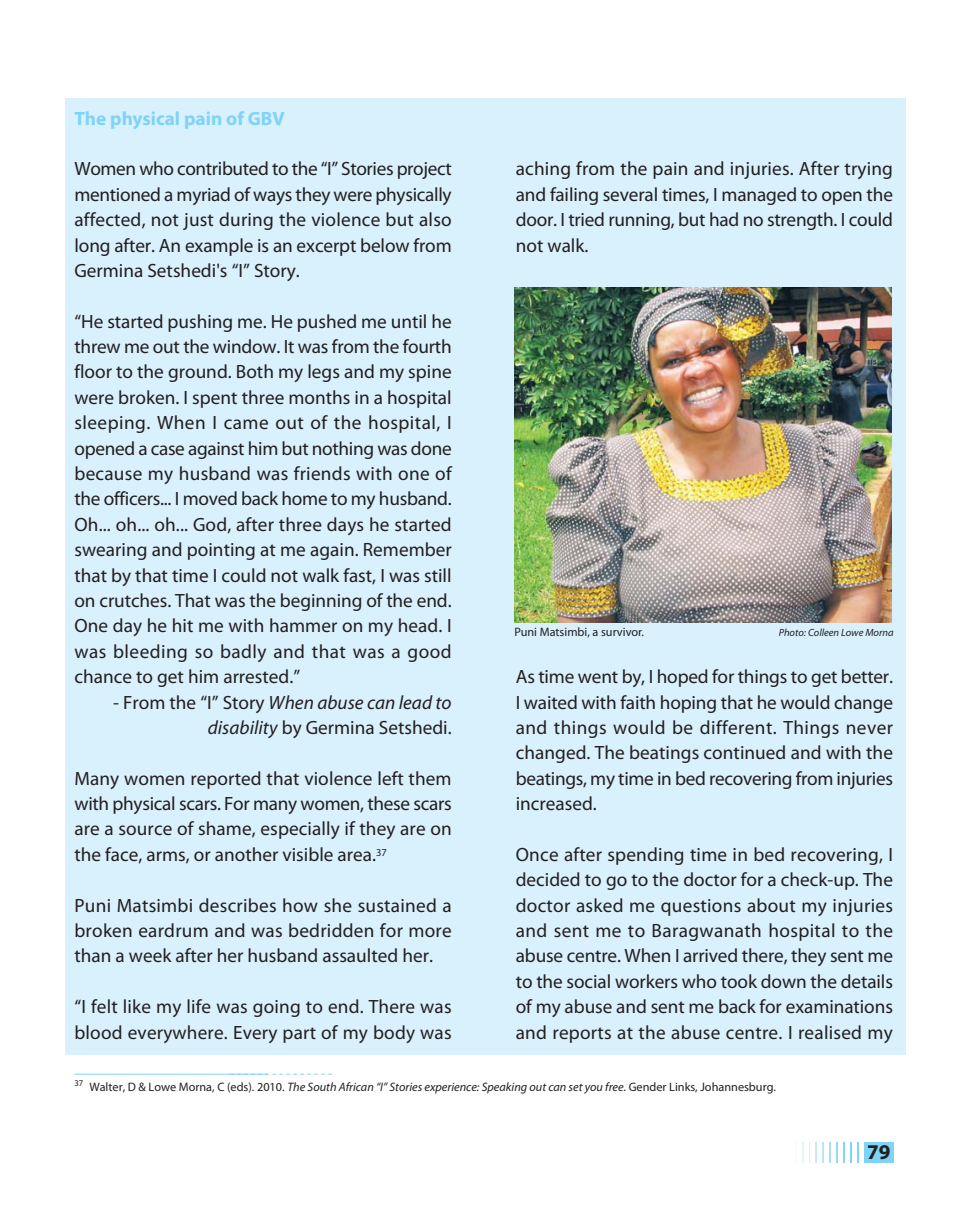
<style>
.page{position:relative;width:968px;height:1216px;background:#fff}
.page>*{position:absolute;margin:0;border:0;box-sizing:border-box;transform-origin:0 0}
.t1{font:700 21px "Myriad Pro";color:#231f20}
.t2{font:19.25px/25.4px "Myriad Pro";color:#231f20;text-align:justify}
.t3{font:700 19.25px "Myriad Pro";color:#7ed3f7}
.t4{font:italic 12.25px "Myriad Pro";color:#231f20}
.t5{font:12.25px "Myriad Pro";color:#231f20}
.t6{font:italic 10.5px "Myriad Pro";color:#231f20}
.s1{font-style:italic}
.s2{font-style:normal}
</style>
<div class="page">
<svg style="left:802px;top:1142px;width:42px;height:20px"></svg>
<div style="left:844px;top:1142px;width:49px;height:20px;background:#7ed3f7"></div>
<div style="left:858px;top:1138px;width:5px;height:28px;background:#fff"></div>
<div style="left:851px;top:1138px;width:5px;height:28px;background:#fff"></div>
<hr style="left:845px;top:1138px;width:4px;height:28px;background:#fff">
<hr style="left:838px;top:1138px;width:4px;height:28px;background:#fff">
<hr style="left:831px;top:1138px;width:4px;height:28px;background:#fff">
<hr style="left:824px;top:1138px;width:4px;height:28px;background:#fff">
<hr style="left:817px;top:1138px;width:4px;height:28px;background:#fff">
<div style="left:810px;top:1138px;width:5px;height:28px;background:#fff"></div>
<div style="left:803px;top:1138px;width:5px;height:28px;background:#fff"></div>
<div style="left:65px;top:98px;width:840px;height:955px;background:#d9f0fd"></div>
<img style="left:514px;top:287px;width:377px;height:335px">
<hr style="left:74px;top:1073px;width:194px;height:1px;background:#7ed3f7">
<svg style="left:230px;top:1073px;width:102px;height:1px"></svg>
<p class="t3" style="left:74px;top:111px;width:212px">The physical pain of GBV</p>
<p class="t2" style="left:74px;top:157px;width:379px">Women who contributed to the “I” Stories project mentioned a myriad of ways they were physically affected, not just during the violence but also long after. An example is an excerpt below from Germina Setshedi's “I” Story.</p>
<p class="t2" style="left:74px;top:310px;width:379px">“He started pushing me. He pushed me until he threw me out the window. It was from the fourth floor to the ground. Both my legs and my spine were broken. I spent three months in a hospital sleeping. When I came out of the hospital, I opened a case against him but nothing was done because my husband was friends with one of the officers... I moved back home to my husband.<br>Oh... oh... oh... God, after three days he started swearing and pointing at me again. Remember that by that time I could not walk fast, I was still on crutches. That was the beginning of the end.<br>One day he hit me with hammer on my head. I was bleeding so badly and that was a good chance to get him arrested.”</p>
<p class="t2" style="left:113px;top:690px;width:340px;text-align:right">- From the “I” Story <span class="s1">When abuse can lead to disability</span> by Germina Setshedi.</p>
<p class="t2" style="left:74px;top:766px;width:379px">Many women reported that violence left them with physical scars. For many women, these scars are a source of shame, especially if they are on the face, arms, or another visible area.<sup>37</sup></p>
<p class="t2" style="left:74px;top:893px;width:379px">Puni Matsimbi describes how she sustained a broken eardrum and was bedridden for more than a week after her husband assaulted her.</p>
<p class="t2" style="left:74px;top:995px;width:379px">“I felt like my life was going to end. There was blood everywhere. Every part of my body was</p>
<p class="t2" style="left:515px;top:157px;width:379px">aching from the pain and injuries. After trying and failing several times, I managed to open the door. I tried running, but had no strength. I could not walk.</p>
<p class="t5" style="left:514px;top:627px;width:131px">Puni Matsimbi, a survivor.</p>
<p class="t6" style="left:778px;top:628px;width:116px">Photo: Colleen Lowe Morna</p>
<p class="t2" style="left:515px;top:665px;width:379px">As time went by, I hoped for things to get better.<br>I waited with faith hoping that he would change and things would be different. Things never changed. The beatings continued and with the beatings, my time in bed recovering from injuries increased.</p>
<p class="t2" style="left:515px;top:842px;width:379px">Once after spending time in bed recovering, I decided to go to the doctor for a check-up. The doctor asked me questions about my injuries and sent me to Baragwanath hospital to the abuse centre. When I arrived there, they sent me to the social workers who took down the details of my abuse and sent me back for examinations and reports at the abuse centre. I realised my</p>
<p class="t4" style="left:74px;top:1082px;width:703px"><sup>37</sup> <span class="s2">Walter, D &amp; Lowe Morna, C (eds). 2010.</span> The South African “I” Stories experience: Speaking out can set you free<span class="s2">. Gender Links, Johannesburg.</span></p>
<p class="t1" style="left:866px;top:1143px;width:25px">79</p>
</div>
